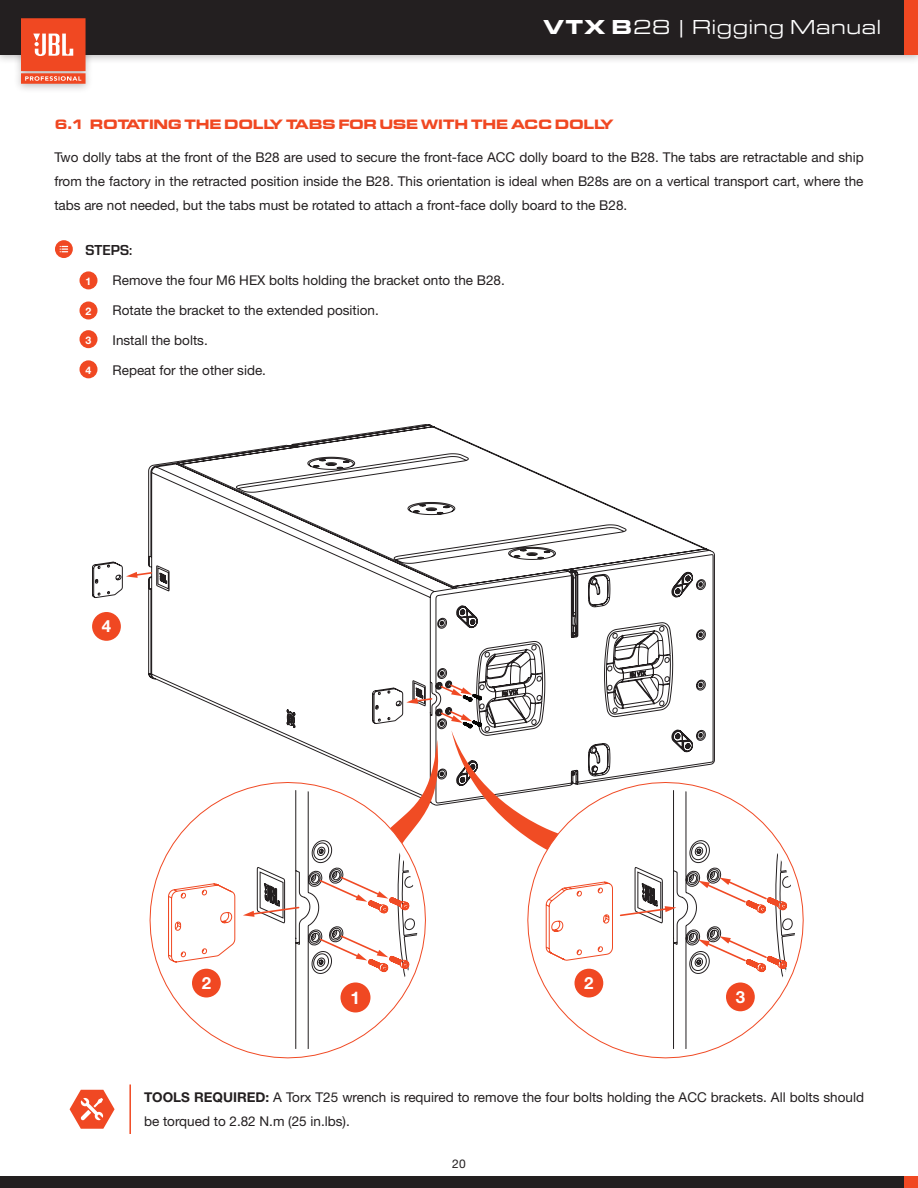
<style>
.page{position:relative;width:918px;height:1188px;background:#fff}
.page>*{position:absolute;margin:0;border:0;box-sizing:border-box;transform-origin:0 0}
.t1{font:21px "Eurostile Ext";color:#fff}
.Rigging_Highlights{font:700 17.55px "Helvetica Neue";color:#fff}
.Rigging_Highlights-2{font:700 16.8px "Helvetica Neue";color:#fff}
.Acc_Spec_Sheet_Discr{font:700 15px "Eurostile";letter-spacing:.005em;color:#231f20}
.Description{font:13.5px/24px "Helvetica Neue";color:#231f20}
.Sub_Title{font:700 13.5px "Eddmond";color:#f04822}
.t2{font:12px "Helvetica Neue";color:#231f20}
.Rigging_Highlights-3{font:700 10.5px "Helvetica Neue";color:#fff}
.s1{font-weight:900}
.s2{font-weight:700}
</style>
<div class="page">
<div style="left:0;top:0;width:918px;height:65px;background:#231f20;opacity:.3"></div>
<div style="left:0;top:0;width:918px;height:55px;background:#231f20"></div>
<div style="left:13px;top:12px;width:81px;height:82px;background:#231f20;opacity:.3"></div>
<svg style="left:21px;top:18px;width:65px;height:66px;background:#ee6444"></svg>
<div style="left:904px;top:0;width:14px;height:55px;background:#f04822"></div>
<div style="left:0;top:1176px;width:918px;height:12px;background:#231f20"></div>
<div style="left:904px;top:1176px;width:14px;height:12px;background:#f04822"></div>
<svg style="left:55px;top:240px;width:18px;height:18px"></svg>
<svg style="left:60px;top:246px;width:8px;height:6px"></svg>
<div style="left:80px;top:271px;width:18px;height:18px;background:#f04822;border-radius:50%"></div>
<div style="left:80px;top:302px;width:18px;height:18px;background:#f04822;border-radius:50%"></div>
<hr style="left:129px;top:1084px;width:2px;height:50px;background:#f04822">
<svg style="left:70px;top:1090px;width:45px;height:39px"></svg>
<div style="left:80px;top:330px;width:18px;height:18px;background:#f04822;border-radius:50%"></div>
<div style="left:80px;top:360px;width:18px;height:18px;background:#f04822;border-radius:50%"></div>
<svg style="left:92px;top:424px;width:623px;height:261px"></svg>
<svg style="left:126px;top:571px;width:27px;height:7px"></svg>
<svg style="left:621px;top:875px;width:183px;height:183px"></svg>
<svg style="left:149px;top:851px;width:183px;height:207px"></svg>
<svg style="left:168px;top:683px;width:628px;height:368px"></svg>
<div style="left:340px;top:982px;width:30px;height:30px;background:#f04822;border-radius:50%"></div>
<div style="left:192px;top:969px;width:29px;height:29px;background:#f04822;border-radius:50%"></div>
<div style="left:575px;top:969px;width:28px;height:29px;background:#f04822;border-radius:50%"></div>
<div style="left:726px;top:983px;width:29px;height:28px;background:#f04822;border-radius:50%"></div>
<div style="left:92px;top:612px;width:29px;height:29px;background:#f04822;border-radius:50%"></div>
<h1 class="t1" style="left:543px;top:13px;width:340px"><span class="s1">VTX B</span>28 | Rigging Manual</h1>
<p class="Sub_Title" style="left:54px;top:115px;width:561px">6.1 ROTATING THE DOLLY TABS FOR USE WITH THE ACC DOLLY</p>
<p class="Description" style="left:54px;top:146px;width:811px;text-align:justify">Two dolly tabs at the front of the B28 are used to secure the front-face ACC dolly board to the B28. The tabs are retractable and ship from the factory in the retracted position inside the B28. This orientation is ideal when B28s are on a vertical transport cart, where the tabs are not needed, but the tabs must be rotated to attach a front-face dolly board to the B28.</p>
<p class="Acc_Spec_Sheet_Discr" style="left:86px;top:239px;width:48px">STEPS:</p>
<p class="Description" style="left:86px;top:269px;width:421px">• Remove the four M6 HEX bolts holding the bracket onto the B28.</p>
<p class="Description" style="left:86px;top:299px;width:295px">• Rotate the bracket to the extended position.</p>
<p class="Description" style="left:86px;top:329px;width:124px">• Install the bolts.</p>
<p class="Description" style="left:86px;top:359px;width:182px">• Repeat for the other side.</p>
<p class="Rigging_Highlights-3" style="left:86px;top:273px;width:7px">1</p>
<p class="Rigging_Highlights-3" style="left:86px;top:303px;width:7px">2</p>
<p class="Rigging_Highlights-3" style="left:86px;top:332px;width:7px">3</p>
<p class="Rigging_Highlights-3" style="left:86px;top:362px;width:7px">4</p>
<p class="Rigging_Highlights-2" style="left:102px;top:613px;width:11px">4</p>
<p class="Rigging_Highlights-2" style="left:202px;top:970px;width:11px">2</p>
<p class="Rigging_Highlights-2" style="left:584px;top:970px;width:11px">2</p>
<p class="Rigging_Highlights" style="left:351px;top:983px;width:11px">1</p>
<p class="Rigging_Highlights-2" style="left:736px;top:983px;width:11px">3</p>
<p class="Description" style="left:144px;top:1086px;width:722px"><span class="s2">TOOLS REQUIRED:</span> A Torx T25 wrench is required to remove the four bolts holding the ACC brackets. All bolts should be torqued to 2.82 N.m (25 in.lbs).</p>
<p class="t2" style="left:452px;top:1155px;width:15px">20</p>
</div>
